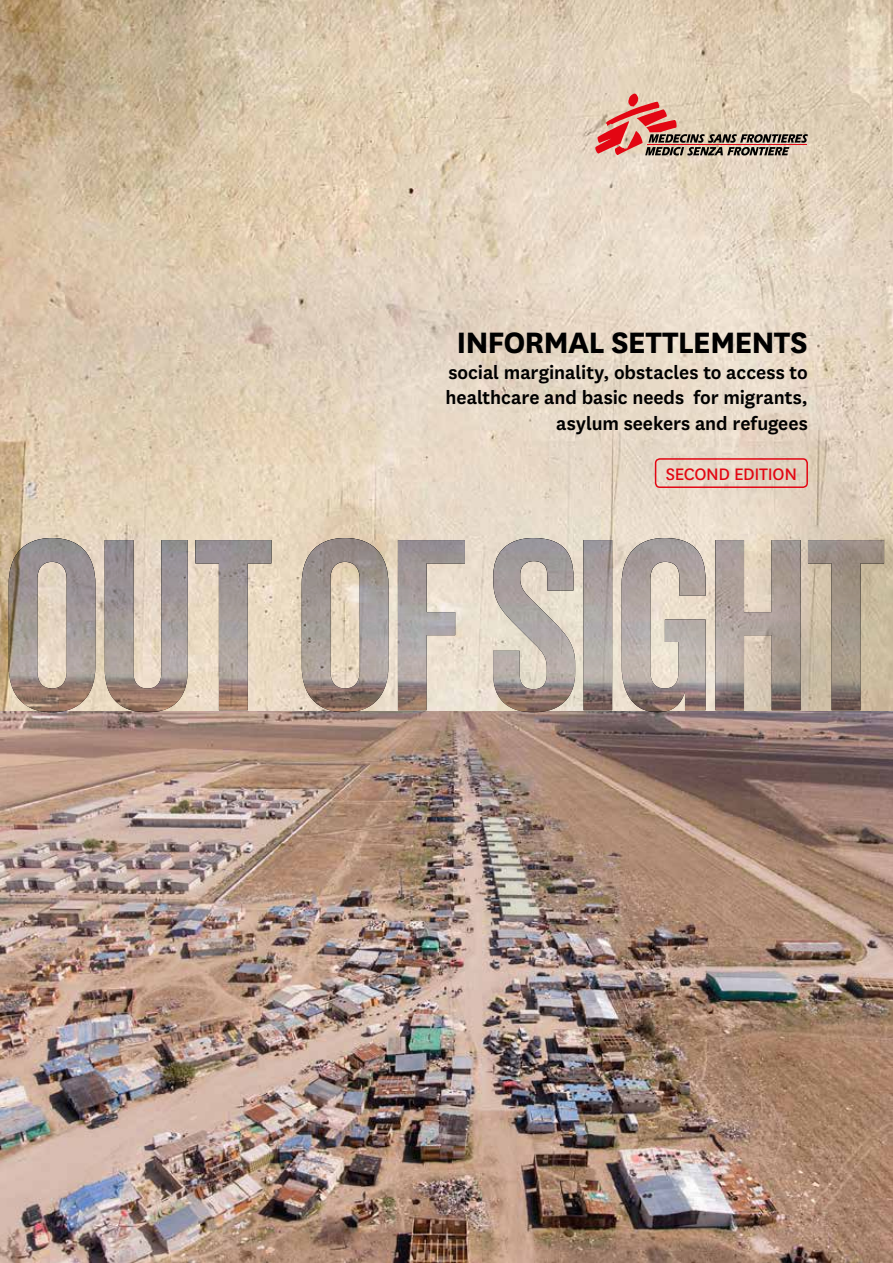
<style>
.page{position:relative;width:893px;height:1263px;background:#fff}
.page>*{position:absolute;margin:0;border:0;box-sizing:border-box;transform-origin:0 0}
.t1{font:700 34.5px "Medecins Sans";letter-spacing:-.025em;color:#000}
.t2{font:600 21px/25.5px "Medecins Sans";letter-spacing:-.005em;color:#000;text-align:right}
.t3{font:19.5px "Medecins Sans Regolare";letter-spacing:-.015em;color:#e30613}
</style>
<div class="page">
<img style="left:0;top:710px;width:893px;height:553px">
<img style="left:0;top:0;width:893px;height:710px">
<svg style="left:595px;top:94px;width:213px;height:62px;background:#c79e8d"></svg>
<div style="left:655px;top:458px;width:153px;height:30px;border:2px solid #e30613;border-radius:4px"></div>
<svg style="left:9px;top:538px;width:875px;height:174px;background:#beb1a6"></svg>
<h1 class="t1" style="left:456px;top:318px;width:353px">INFORMAL SETTLEMENTS</h1>
<p class="t2" style="left:446px;top:358px;width:364px">social marginality, obstacles to access to healthcare and basic needs for migrants, asylum seekers and refugees</p>
<p class="t3" style="left:666px;top:461px;width:133px">SECOND EDITION</p>
</div>
